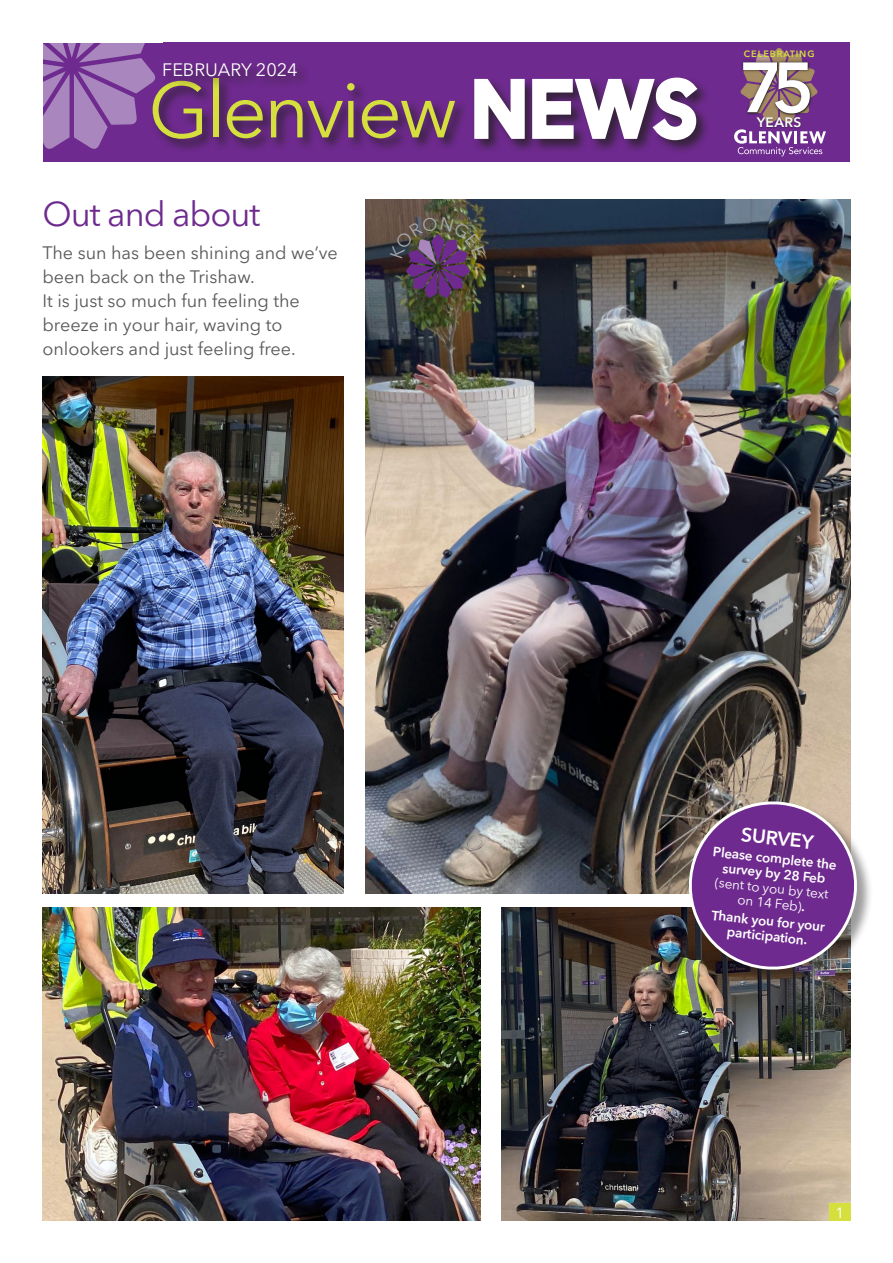
<style>
.page{position:relative;width:893px;height:1263px;background:#fff}
.page>*{position:absolute;margin:0;border:0;box-sizing:border-box;transform-origin:0 0}
.t1{font:78px "Avenir Next LT Pro";letter-spacing:-.04em;color:#d5df3e}
.K_Heading_1{font:34.5px "Avenir Next LT Pro";letter-spacing:-.03em;color:#6e2a8e}
.t2{font:600 19.5px "Avenir Next LT Pro";color:#fff}
.t3{font:18px/24px "Avenir Next LT Pro";color:#57585a}
.t4{font:18px "Avenir Next LT Pro";color:#fff}
.t5{font:15px "Avenir Next LT Pro";color:#fff}
.t6{font:600 13.8px "Avenir Next LT Pro";letter-spacing:.025em;color:#fff}
.t7{font:600 13.5px/15px "Avenir Next LT Pro";color:#fff;text-align:center}
.t8{font:600 9.15px "Avenir Next LT Pro";letter-spacing:.1em;color:#d5df3e}
.s1{font-size:72px;color:#fff}
.s2{font-weight:400}
</style>
<div class="page">
<div style="left:43px;top:43px;width:807px;height:119px;background:#6e2a8e"></div>
<svg style="left:43px;top:43px;width:112px;height:106px"></svg>
<div style="left:151px;top:76px;width:559px;height:78px;background:#231f20;opacity:.75"></div>
<div style="left:162px;top:61px;width:148px;height:29px;background:#231f20;opacity:.75"></div>
<svg style="left:734px;top:48px;width:92px;height:108px"></svg>
<img style="left:366px;top:200px;width:484px;height:693px">
<img style="left:502px;top:908px;width:348px;height:312px">
<img style="left:43px;top:376px;width:300px;height:517px">
<img style="left:43px;top:908px;width:437px;height:312px">
<div style="left:829px;top:1203px;width:21px;height:17px;background:#d5df3e"></div>
<div style="left:689px;top:801px;width:184px;height:185px;background:#231f20;opacity:.45"></div>
<svg style="left:683px;top:795px;width:180px;height:177px;background:#7d4e8c"></svg>
<img style="left:390px;top:216px;width:96px;height:82px">
<p class="t4" style="left:162px;top:59px;width:137px">FEBRUARY 2024</p>
<p class="t1" style="left:148px;top:64px;width:549px">Glenview <span class="s1">NEWS</span></p>
<p class="K_Heading_1" style="left:43px;top:193px;width:220px">Out and about</p>
<p class="t3" style="left:43px;top:240px;width:297px">The sun has been shining and we’ve been back on the Trishaw.</p>
<p class="t3" style="left:43px;top:288px;width:259px">It is just so much fun feeling the breeze in your hair, waving to onlookers and just feeling free.</p>
<p class="t8" style="left:744px;top:49px;width:72px">CELEBRATING</p>
<p class="t6" style="left:757px;top:114px;width:46px">YEARS</p>
<p class="t2" style="left:743px;top:823px;width:74px;rotate:6deg">SURVEY</p>
<p class="t7" style="left:714px;top:844px;width:126px;rotate:6deg">Please complete the survey by 28 Feb <span class="s2">(sent to you by text on 14 Feb)</span>.</p>
<p class="t7" style="left:712px;top:907px;width:115px;rotate:6deg">Thank you for your participation.</p>
<p class="t5" style="left:835px;top:1203px;width:10px">1</p>
</div>
